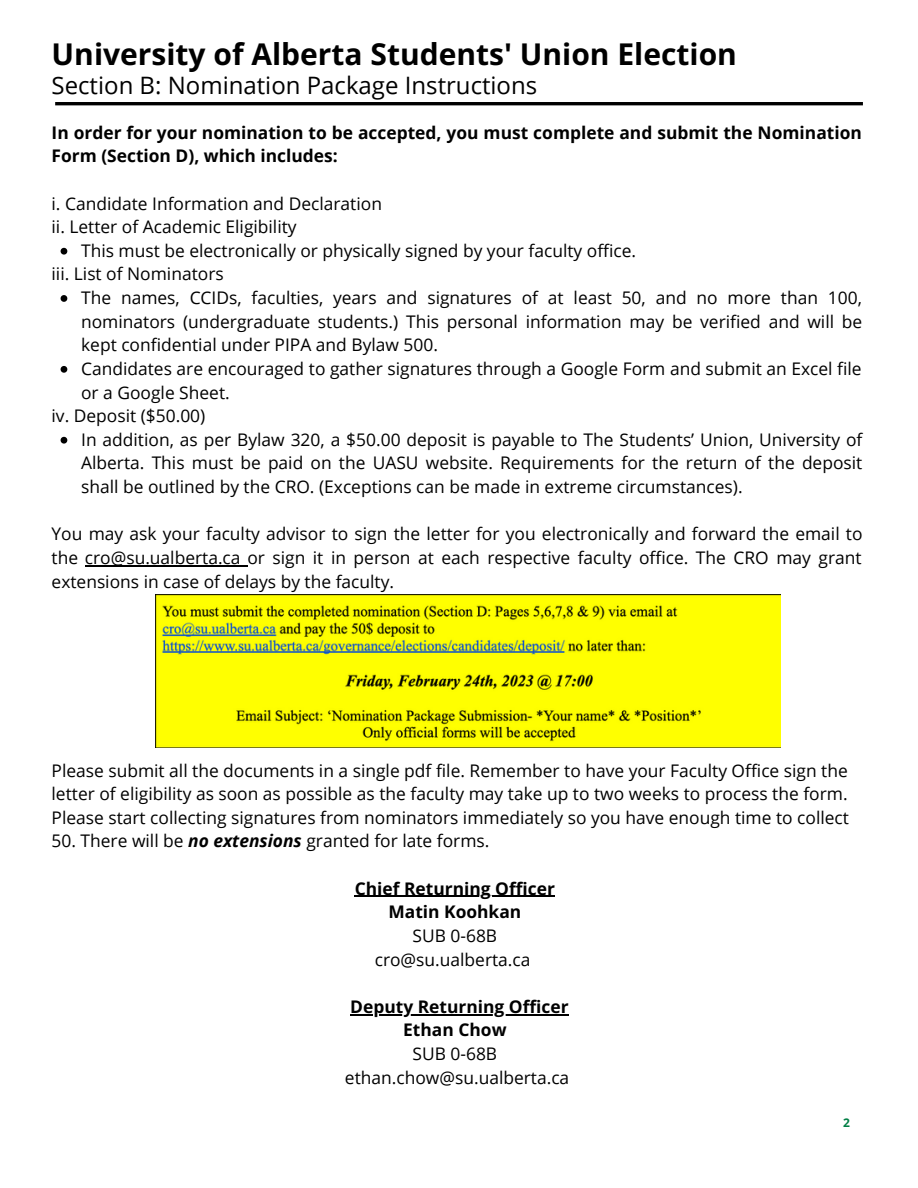
<style>
.page{position:relative;width:918px;height:1188px;background:#fff}
.page>*{position:absolute;margin:0;border:0;box-sizing:border-box;transform-origin:0 0}
.t1{font:700 30px "Open Sans";color:#000}
.t2{font:24px "Open Sans";color:#000}
.t3{font:17.4px/23.7px "Open Sans";color:#000;text-align:justify}
.t4{font:700 17.4px/23.7px "Open Sans";color:#000;text-align:center}
.t5{font:700 12px "Open Sans";color:#007e44}
.s1{font-weight:700;font-style:italic}
</style>
<div class="page">
<hr style="left:55px;top:102px;width:808px;height:3px;background:#000">
<svg style="left:61px;top:248px;width:6px;height:7px"></svg>
<svg style="left:61px;top:295px;width:6px;height:7px"></svg>
<svg style="left:61px;top:366px;width:6px;height:7px"></svg>
<svg style="left:61px;top:437px;width:6px;height:7px"></svg>
<hr style="left:85px;top:565px;width:162px;height:1px;background:#000">
<hr style="left:355px;top:896px;width:200px;height:1px;background:#000">
<hr style="left:350px;top:1014px;width:219px;height:1px;background:#000">
<img style="left:155px;top:594px;width:626px;height:153px">
<h1 class="t1" style="left:52px;top:33px;width:687px">University of Alberta Students' Union Election</h1>
<h2 class="t2" style="left:52px;top:69px;width:487px">Section B: Nomination Package Instructions</h2>
<p class="t4" style="left:52px;top:120px;width:812px;text-align:left">In order for your nomination to be accepted, you must complete and submit the Nomination<br>Form (Section D), which includes:</p>
<p class="t3" style="left:52px;top:191px;width:332px">i. Candidate Information and Declaration ii. Letter of Academic Eligibility</p>
<p class="t3" style="left:52px;top:262px;width:174px">iii. List of Nominators</p>
<p class="t3" style="left:81px;top:238px;width:557px">This must be electronically or physically signed by your faculty office.</p>
<p class="t3" style="left:81px;top:285px;width:783px;text-align:left">The names, CCIDs, faculties, years and signatures of at least 50, and no more than 100, nominators (undergraduate students.) This personal information may be verified and will be kept confidential under PIPA and Bylaw 500.<br>Candidates are encouraged to gather signatures through a Google Form and submit an Excel file or a Google Sheet.</p>
<p class="t3" style="left:81px;top:427px;width:783px">In addition, as per Bylaw 320, a $50.00 deposit is payable to The Students’ Union, University of Alberta. This must be paid on the UASU website. Requirements for the return of the deposit shall be outlined by the CRO. (Exceptions can be made in extreme circumstances).</p>
<p class="t3" style="left:52px;top:404px;width:155px">iv. Deposit ($50.00)</p>
<p class="t3" style="left:52px;top:522px;width:813px">You may ask your faculty advisor to sign the letter for you electronically and forward the email to the cro@su.ualberta.ca or sign it in person at each respective faculty office. The CRO may grant extensions in case of delays by the faculty.</p>
<p class="t3" style="left:52px;top:758px;width:799px">Please submit all the documents in a single pdf file. Remember to have your Faculty Office sign the letter of eligibility as soon as possible as the faculty may take up to two weeks to process the form.<br>Please start collecting signatures from nominators immediately so you have enough time to collect</p>
<p class="t3" style="left:52px;top:829px;width:439px">50. There will be <span class="s1">no extensions</span> granted for late forms.</p>
<p class="t4" style="left:355px;top:876px;width:202px">Chief Returning Officer<br>Matin Koohkan</p>
<p class="t3" style="left:375px;top:923px;width:157px;text-align:center">SUB 0-68B cro@su.ualberta.ca</p>
<p class="t4" style="left:350px;top:994px;width:220px">Deputy Returning Officer<br>Ethan Chow</p>
<p class="t3" style="left:345px;top:1041px;width:226px;text-align:center">SUB 0-68B ethan.chow@su.ualberta.ca</p>
<p class="t5" style="left:843px;top:1114px;width:8px">2</p>
</div>
